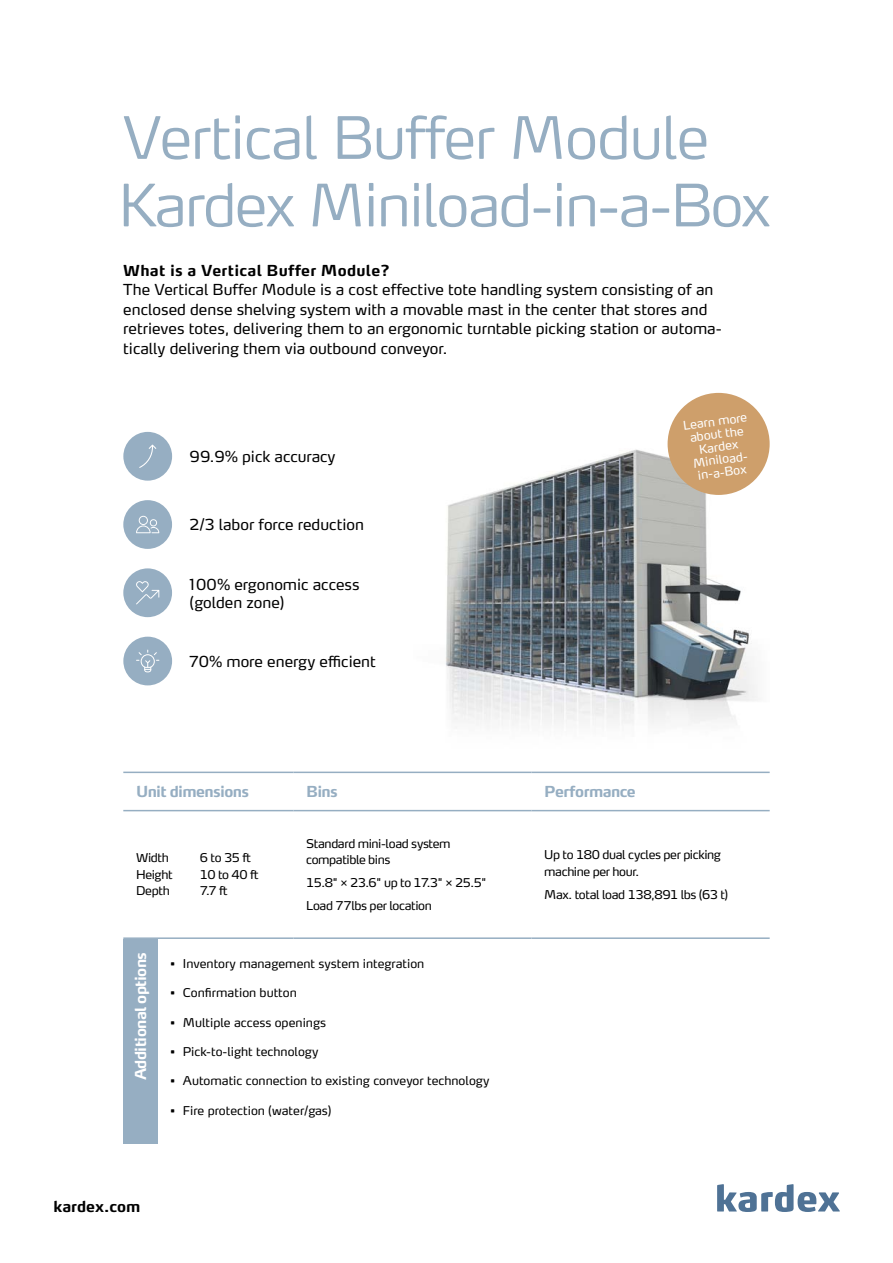
<style>
.page{position:relative;width:893px;height:1263px;background:#fff}
.page>*{position:absolute;margin:0;border:0;box-sizing:border-box;transform-origin:0 0}
.t1{font:300 57.75px/67.5px "Max Pro";letter-spacing:-.025em;color:#96aec2}
.t2{font:15px/19.5px "Max Pro";color:#000}
.t3{font:700 15px "Max Pro";letter-spacing:.015em;color:#000}
.t4{font:700 15px "Max Pro";letter-spacing:-.04em;color:#96aec2}
.t5{font:700 15px "Max Pro";letter-spacing:-.04em;color:#fff}
.t6{font:12px "Max Pro";color:#000}
.t7{font:12px/16.5px "Max Pro";letter-spacing:-.03em;color:#000}
.t8{font:12px/23px "Max Pro";letter-spacing:-.025em;color:#000}
.t9{font:12px/12.8px "Max Pro";color:#fff;text-align:center}
</style>
<div class="page">
<img style="left:445px;top:449px;width:325px;height:276px">
<hr style="left:123px;top:772px;width:170px;height:1px;background:#96aec2">
<hr style="left:293px;top:772px;width:238px;height:1px;background:#96aec2">
<hr style="left:531px;top:772px;width:239px;height:1px;background:#96aec2">
<hr style="left:123px;top:937px;width:170px;height:2px;background:#96aec2">
<hr style="left:293px;top:937px;width:238px;height:2px;background:#96aec2">
<hr style="left:531px;top:937px;width:239px;height:2px;background:#96aec2">
<hr style="left:123px;top:810px;width:170px;height:1px;background:#96aec2">
<hr style="left:293px;top:810px;width:238px;height:1px;background:#96aec2">
<hr style="left:531px;top:810px;width:239px;height:1px;background:#96aec2">
<div style="left:123px;top:939px;width:34px;height:204px;background:#96aec2"></div>
<div style="left:123px;top:432px;width:49px;height:49px;background:#96aec2;border-radius:50%"></div>
<svg style="left:139px;top:445px;width:17px;height:23px"></svg>
<div style="left:123px;top:500px;width:49px;height:49px;background:#96aec2;border-radius:50%"></div>
<svg style="left:136px;top:516px;width:23px;height:17px"></svg>
<div style="left:123px;top:568px;width:49px;height:49px;background:#96aec2;border-radius:50%"></div>
<svg style="left:136px;top:581px;width:23px;height:23px"></svg>
<div style="left:668px;top:393px;width:102px;height:102px;background:#ce9f6b;border-radius:50%"></div>
<div style="left:123px;top:637px;width:49px;height:48px;background:#96aec2;border-radius:50%"></div>
<svg style="left:136px;top:650px;width:23px;height:22px"></svg>
<svg style="left:717px;top:1184px;width:123px;height:28px"></svg>
<h1 class="t1" style="left:118px;top:98px;width:654px">Vertical Buffer Module<br>Kardex Miniload-in-a-Box</h1>
<p class="t3" style="left:123px;top:257px;width:268px">What is a Vertical Buffer Module?</p>
<p class="t2" style="left:123px;top:278px;width:600px">The Vertical Buffer Module is a cost effective tote handling system consisting of an enclosed dense shelving system with a movable mast in the center that stores and retrieves totes, delivering them to an ergonomic turntable picking station or automa&shy;tically delivering them via outbound conveyor.</p>
<p class="t2" style="left:190px;top:445px;width:147px">99.9% pick accuracy</p>
<p class="t2" style="left:190px;top:513px;width:176px">2/3 labor force reduction</p>
<p class="t2" style="left:190px;top:573px;width:171px;line-height:18px">100% ergonomic access (golden zone)</p>
<p class="t2" style="left:190px;top:650px;width:188px">70% more energy efficient</p>
<p class="t4" style="left:136px;top:779px;width:115px">Unit dimensions</p>
<p class="t4" style="left:306px;top:779px;width:33px">Bins</p>
<p class="t4" style="left:544px;top:779px;width:93px">Performance</p>
<p class="t9" style="left:682px;top:418px;width:66px;rotate:-8deg">Learn more about the<br>Kardex<br>Miniload&shy;in-a-Box</p>
<p class="t6" style="left:136px;top:848px;width:34px">Width</p>
<p class="t6" style="left:200px;top:848px;width:53px">6 to 35 ft</p>
<p class="t6" style="left:136px;top:864px;width:38px">Height</p>
<p class="t6" style="left:200px;top:864px;width:60px">10 to 40 ft</p>
<p class="t6" style="left:136px;top:881px;width:35px">Depth</p>
<p class="t6" style="left:200px;top:881px;width:29px">7.7 ft</p>
<p class="t7" style="left:306px;top:834px;width:146px">Standard mini-load system compatible bins</p>
<p class="t8" style="left:306px;top:870px;width:182px">15.8" × 23.6" up to 17.3" × 25.5"<br>Load 77lbs per location</p>
<p class="t5" style="left:127px;top:1080px;width:130px;rotate:-90deg">Additional options</p>
<p class="t6" style="left:170px;top:954px;width:256px">• Inventory management system integration</p>
<p class="t6" style="left:170px;top:983px;width:128px">• Confirmation button</p>
<p class="t6" style="left:170px;top:1012px;width:157px">• Multiple access openings</p>
<p class="t6" style="left:170px;top:1041px;width:150px">• Pick-to-light technology</p>
<p class="t6" style="left:170px;top:1071px;width:321px">• Automatic connection to existing conveyor technology</p>
<p class="t6" style="left:170px;top:1100px;width:163px">• Fire protection (water/gas)</p>
<p class="t3" style="left:54px;top:1193px;width:88px">kardex.com</p>
<p class="t7" style="left:544px;top:845px;width:178px">Up to 180 dual cycles per picking machine per hour.</p>
<p class="t7" style="left:544px;top:885px;width:186px">Max. total load 138,891 lbs (63 t)</p>
</div>
